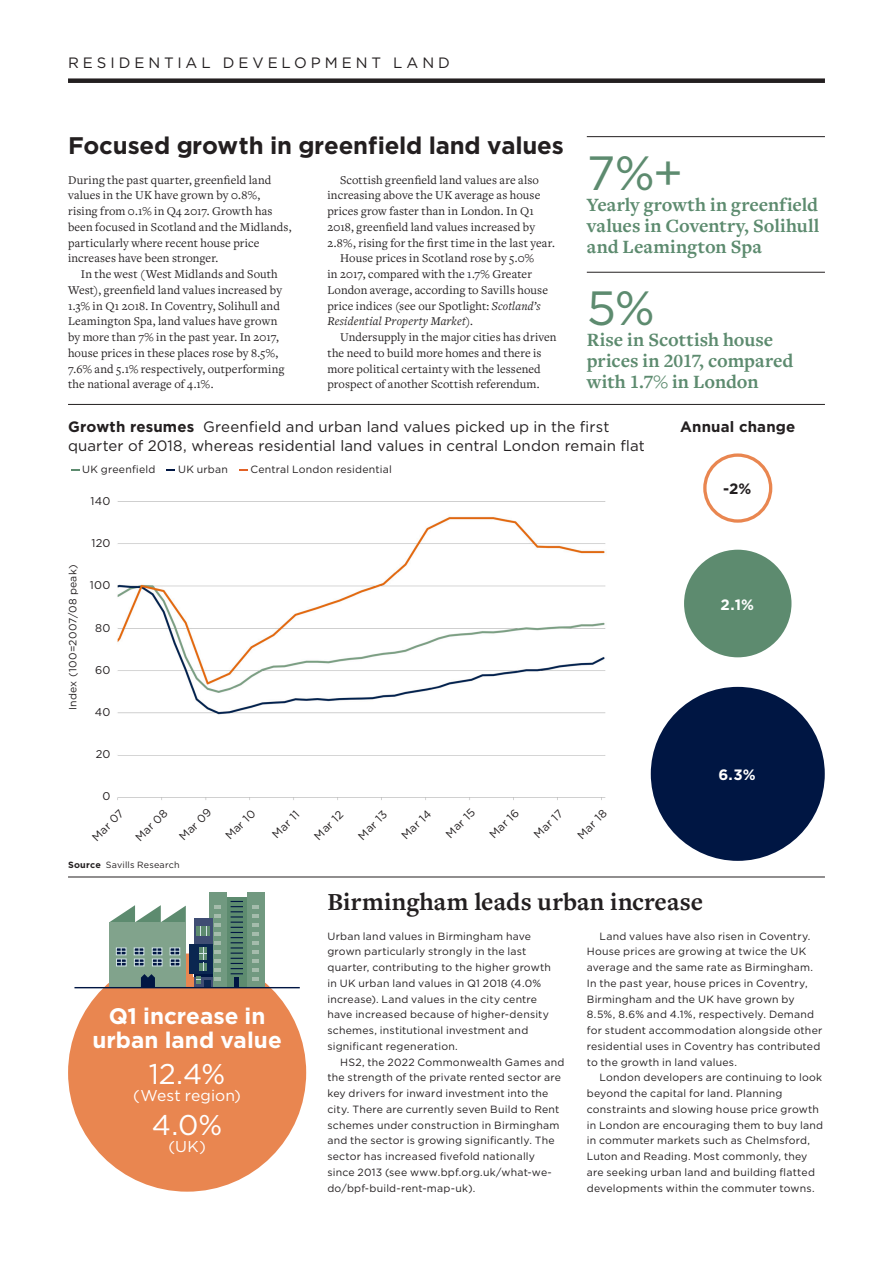
<style>
.page{position:relative;width:893px;height:1263px;background:#fff}
.page>*{position:absolute;margin:0;border:0;box-sizing:border-box;transform-origin:0 0}
.Warnock_8_75_10_5{font:48px "Gotham";color:#5d8b6f}
.Warnock_8_75_10_5-2{font:28.5px "Gotham";color:#fff}
.subhead1{font:700 25.5px "Freight Text Pro";letter-spacing:.005em;color:#231f20}
.Body1{font:700 24px "Gotham";letter-spacing:-.01em;color:#231f20}
.Warnock_8_75_10_5-3{font:700 22.5px/24px "Gotham";color:#fff;text-align:center}
.Warnock_8_75_10_5-4{font:700 19.5px/21px "Freight Text Pro";color:#5d8b6f;text-align:justify}
.Warnock_8_75_10_5-5{font:15.6px "Gotham";letter-spacing:.005em;color:#fff}
.t1{font:15px/19.5px "Gotham";letter-spacing:.01em;color:#231f20}
.t2{font:15px "Gotham";letter-spacing:.26em;color:#231f20}
.t3{font:700 15px "Gotham";letter-spacing:.015em;color:#231f20}
.t4{font:700 15px "Gotham";color:#fff}
.Body1-2{font:12.3px/15.8px "Freight Text Pro";letter-spacing:.01em;color:#231f20}
.t5{font:11.25px "Gotham";letter-spacing:.025em;color:#231f20}
.Box1{font:10.5px/15.8px "Gotham";letter-spacing:.02em;color:#231f20}
.Box2{font:10.5px "Gotham";letter-spacing:.02em;color:#231f20}
.Box2-2{font:9px "Gotham";letter-spacing:.02em;color:#231f20}
.s1{font-style:italic}
.s2{font-weight:900}
.s3{font-weight:700}
</style>
<div class="page">
<div style="left:68px;top:78px;width:757px;height:5px;background:#231f20"></div>
<hr style="left:68px;top:877px;width:757px;height:1px;background:#231f20">
<hr style="left:587px;top:136px;width:238px;height:1px;background:#231f20">
<hr style="left:68px;top:404px;width:757px;height:1px;background:#231f20">
<div style="left:68px;top:953px;width:238px;height:239px;background:#e98650;border-radius:50%"></div>
<div style="left:651px;top:687px;width:174px;height:174px;background:#001643;border-radius:50%"></div>
<div style="left:684px;top:550px;width:107px;height:107px;background:#5d8b6f;border-radius:50%"></div>
<div style="left:703px;top:453px;width:69px;height:70px;border:3px solid #e98650;border-radius:50%"></div>
<div style="left:227px;top:897px;width:20px;height:90px;background:#5d8b6f"></div>
<svg style="left:231px;top:901px;width:12px;height:73px"></svg>
<div style="left:209px;top:892px;width:18px;height:95px;background:#719980"></div>
<svg style="left:214px;top:905px;width:7px;height:76px"></svg>
<div style="left:247px;top:892px;width:18px;height:95px;background:#719980"></div>
<svg style="left:252px;top:905px;width:7px;height:76px"></svg>
<div style="left:234px;top:978px;width:5px;height:9px;background:#001643"></div>
<div style="left:194px;top:918px;width:19px;height:70px;background:#3f4d73"></div>
<div style="left:194px;top:947px;width:19px;height:29px;background:#051e49"></div>
<div style="left:190px;top:944px;width:23px;height:29px;background:#0a2650"></div>
<div style="left:197px;top:926px;width:13px;height:9px;background:#5d8b6f"></div>
<svg style="left:200px;top:926px;width:7px;height:9px"></svg>
<svg style="left:194px;top:947px;width:13px;height:37px"></svg>
<div style="left:204px;top:980px;width:6px;height:8px;background:#0a2650"></div>
<svg style="left:110px;top:905px;width:76px;height:17px"></svg>
<div style="left:110px;top:922px;width:76px;height:65px;background:#81a38c"></div>
<svg style="left:115px;top:947px;width:12px;height:20px"></svg>
<svg style="left:133px;top:947px;width:12px;height:20px"></svg>
<svg style="left:151px;top:947px;width:12px;height:20px"></svg>
<svg style="left:169px;top:947px;width:12px;height:20px"></svg>
<svg style="left:141px;top:974px;width:14px;height:13px"></svg>
<hr style="left:587px;top:272px;width:238px;height:1px;background:#231f20">
<img style="left:117px;top:469px;width:489px;height:331px">
<svg style="left:71px;top:469px;width:8px;height:2px"></svg>
<svg style="left:167px;top:469px;width:8px;height:2px"></svg>
<svg style="left:239px;top:469px;width:9px;height:2px"></svg>
<hr style="left:74px;top:987px;width:226px;height:1px;background:#001643">
<p class="t2" style="left:68px;top:53px;width:383px">RESIDENTIAL DEVELOPMENT LAND</p>
<p class="Body1" style="left:68px;top:130px;width:497px">Focused growth in greenfield land values</p>
<p class="Body1-2" style="left:68px;top:171px;width:225px">During the past quarter, greenfield land values in the UK have grown by 0.8%, rising from 0.1% in Q4 2017. Growth has been focused in Scotland and the Midlands, particularly where recent house price increases have been stronger.</p>
<p class="Body1-2" style="left:68px;top:266px;width:218px;text-indent:13px">In the west (West Midlands and South West), greenfield land values increased by 1.3% in Q1 2018. In Coventry, Solihull and Leamington Spa, land values have grown by more than 7% in the past year. In 2017, house prices in these places rose by 8.5%, 7.6% and 5.1% respectively, outperforming the national average of 4.1%.</p>
<p class="Body1-2" style="left:327px;top:171px;width:229px;text-indent:13px">Scottish greenfield land values are also increasing above the UK average as house prices grow faster than in London. In Q1<br>2018, greenfield land values increased by 2.8%, rising for the first time in the last year.</p>
<p class="Body1-2" style="left:327px;top:250px;width:222px;text-indent:13px">House prices in Scotland rose by 5.0%<br>in 2017, compared with the 1.7% Greater London average, according to Savills house price indices (see our Spotlight: <span class="s1">Scotland’s Residential Property Market</span>).</p>
<p class="Body1-2" style="left:327px;top:329px;width:231px;text-indent:13px">Undersupply in the major cities has driven the need to build more homes and there is more political certainty with the lessened prospect of another Scottish referendum.</p>
<p class="Warnock_8_75_10_5" style="left:587px;top:143px;width:98px">7%+</p>
<p class="Warnock_8_75_10_5-4" style="left:587px;top:194px;width:234px">Yearly growth in greenfield values in Coventry, Solihull and Leamington Spa</p>
<p class="Warnock_8_75_10_5" style="left:587px;top:277px;width:69px">5%</p>
<p class="Warnock_8_75_10_5-4" style="left:587px;top:329px;width:208px;text-align:left">Rise in Scottish house prices in 2017, compared with 1.7<span class="s2">%</span> in London</p>
<p class="t1" style="left:68px;top:416px;width:578px"><span class="s3">Growth resumes</span> Greenfield and urban land values picked up in the first quarter of 2018, whereas residential land values in central London remain flat</p>
<p class="Box2" style="left:82px;top:462px;width:75px">UK greenfield</p>
<p class="Box2" style="left:178px;top:462px;width:51px">UK urban</p>
<p class="Box2" style="left:250px;top:462px;width:143px">Central London residential</p>
<p class="Box1" style="left:65px;top:710px;width:147px;rotate:-90deg">Index (100=2007/08 peak)</p>
<p class="t5" style="left:91px;top:494px;width:21px">140</p>
<p class="t5" style="left:91px;top:536px;width:21px">120</p>
<p class="t5" style="left:90px;top:578px;width:22px">100</p>
<p class="t5" style="left:95px;top:620px;width:17px">80</p>
<p class="t5" style="left:95px;top:662px;width:17px">60</p>
<p class="t5" style="left:95px;top:705px;width:17px">40</p>
<p class="t5" style="left:96px;top:747px;width:16px">20</p>
<p class="t5" style="left:103px;top:789px;width:9px">0</p>
<p class="t5" style="left:89px;top:834px;width:41px;rotate:-45deg">Mar 07</p>
<p class="t5" style="left:132px;top:834px;width:42px;rotate:-45deg">Mar 08</p>
<p class="t5" style="left:176px;top:833px;width:42px;rotate:-45deg">Mar 09</p>
<p class="t5" style="left:222px;top:832px;width:39px;rotate:-45deg">Mar 10</p>
<p class="t5" style="left:269px;top:831px;width:35px;rotate:-45deg">Mar 11</p>
<p class="t5" style="left:311px;top:832px;width:37px;rotate:-45deg">Mar 12</p>
<p class="t5" style="left:355px;top:833px;width:37px;rotate:-45deg">Mar 13</p>
<p class="t5" style="left:398px;top:832px;width:38px;rotate:-45deg">Mar 14</p>
<p class="t5" style="left:443px;top:831px;width:37px;rotate:-45deg">Mar 15</p>
<p class="t5" style="left:486px;top:831px;width:38px;rotate:-45deg">Mar 16</p>
<p class="t5" style="left:531px;top:831px;width:37px;rotate:-45deg">Mar 17</p>
<p class="t5" style="left:574px;top:832px;width:38px;rotate:-45deg">Mar 18</p>
<p class="Box2-2" style="left:68px;top:859px;width:113px"><span class="s3">Source</span> Savills Research</p>
<p class="t3" style="left:680px;top:417px;width:117px">Annual change</p>
<h3 class="t3" style="left:723px;top:479px;width:30px">-2%</h3>
<h3 class="t4" style="left:721px;top:594px;width:35px">2.1%</h3>
<h3 class="t4" style="left:718px;top:765px;width:39px">6.3%</h3>
<p class="Warnock_8_75_10_5-3" style="left:92px;top:1004px;width:191px">Q1 increase in urban land value</p>
<p class="Warnock_8_75_10_5-2" style="left:149px;top:1056px;width:78px">12.4%</p>
<p class="Warnock_8_75_10_5-5" style="left:133px;top:1086px;width:109px">(West region)</p>
<p class="Warnock_8_75_10_5-2" style="left:152px;top:1107px;width:72px">4.0%</p>
<p class="Warnock_8_75_10_5-5" style="left:168px;top:1137px;width:39px">(UK)</p>
<p class="subhead1" style="left:327px;top:885px;width:377px">Birmingham leads urban increase</p>
<p class="Box1" style="left:327px;top:928px;width:225px">Urban land values in Birmingham have grown particularly strongly in the last quarter, contributing to the higher growth in UK urban land values in Q1 2018 (4.0% increase). Land values in the city centre have increased because of higher-density schemes, institutional investment and significant regeneration.</p>
<p class="Box1" style="left:327px;top:1054px;width:239px;text-indent:13px">HS2, the 2022 Commonwealth Games and the strength of the private rented sector are key drivers for inward investment into the city. There are currently seven Build to Rent schemes under construction in Birmingham and the sector is growing significantly. The sector has increased fivefold nationally since 2013 (see www.bpf.org.uk/what-we&shy;do/bpf-build-rent-map-uk).</p>
<p class="Box1" style="left:587px;top:928px;width:237px;text-indent:13px">Land values have also risen in Coventry.<br>House prices are growing at twice the UK average and the same rate as Birmingham.<br>In the past year, house prices in Coventry, Birmingham and the UK have grown by 8.5%, 8.6% and 4.1%, respectively. Demand for student accommodation alongside other residential uses in Coventry has contributed to the growth in land values.</p>
<p class="Box1" style="left:587px;top:1069px;width:238px;text-indent:13px">London developers are continuing to look beyond the capital for land. Planning constraints and slowing house price growth in London are encouraging them to buy land in commuter markets such as Chelmsford, Luton and Reading. Most commonly, they are seeking urban land and building flatted developments within the commuter towns.</p>
</div>
